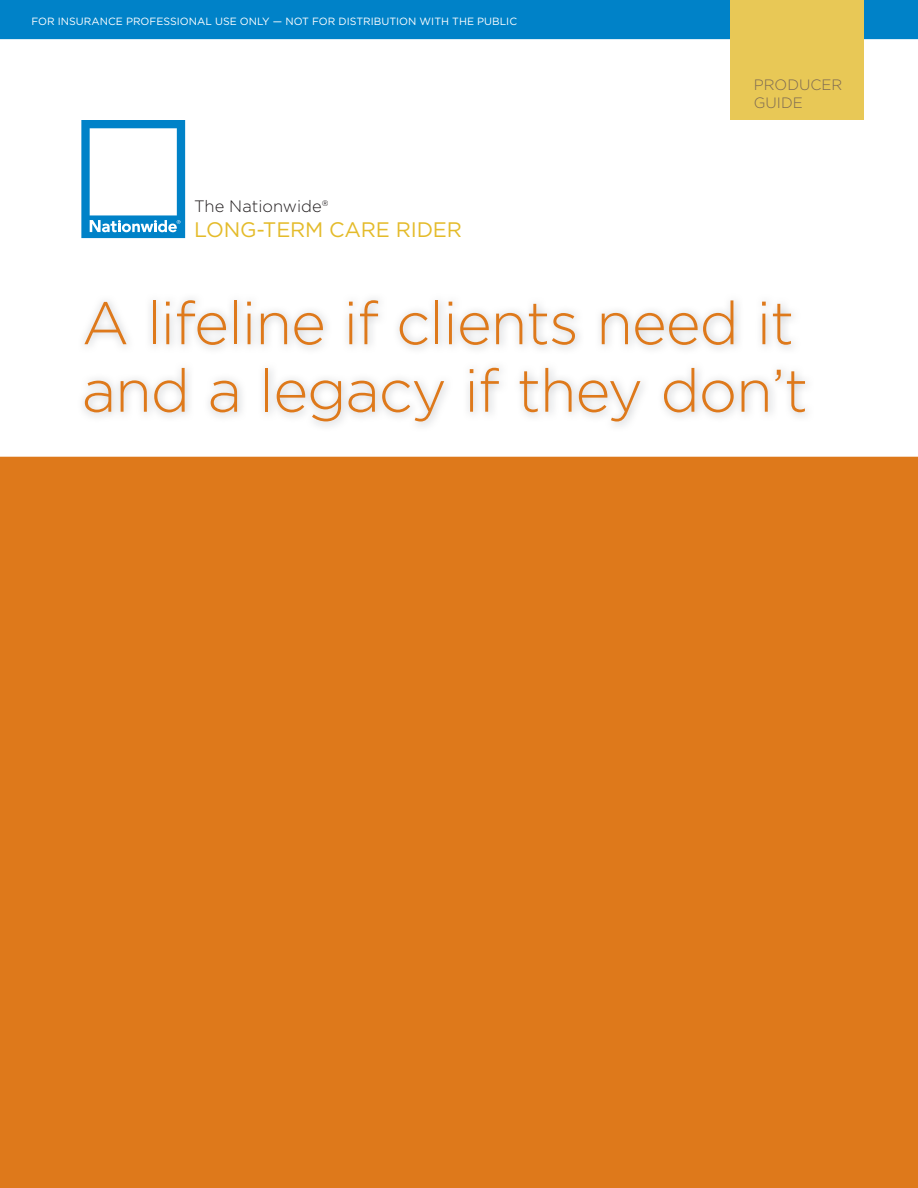
<style>
.page{position:relative;width:918px;height:1188px;background:#fff}
.page>*{position:absolute;margin:0;border:0;box-sizing:border-box;transform-origin:0 0}
.t1{font:300 60px/67.5px "Gotham";letter-spacing:-.02em;color:#de791b}
.t2{font:21px "Gotham";letter-spacing:-.01em;color:#e4bb2a}
.t3{font:300 16.5px "Gotham";color:#231f20}
.t4{font:300 15px/18px "Gotham";color:#7c6954}
.t5{font:10.5px "Gotham";color:#fff}
</style>
<div class="page">
<div style="left:0;top:457px;width:918px;height:731px;background:#de791b"></div>
<div style="left:0;top:0;width:918px;height:39px;background:#0082c8"></div>
<svg style="left:81px;top:120px;width:104px;height:118px"></svg>
<div style="left:730px;top:0;width:134px;height:120px;background:#e8c856"></div>
<p class="t5" style="left:32px;top:15px;width:487px">FOR INSURANCE PROFESSIONAL USE ONLY — NOT FOR DISTRIBUTION WITH THE PUBLIC</p>
<h3 class="t3" style="left:194px;top:196px;width:136px">The Nationwide®</h3>
<h2 class="t2" style="left:194px;top:216px;width:269px">LONG-TERM CARE RIDER</h2>
<h3 class="t4" style="left:754px;top:75px;width:90px">PRODUCER<br>GUIDE</h3>
<h1 class="t1" style="left:82px;top:288px;width:728px">A lifeline if clients need it and a legacy if they don’t</h1>
</div>
